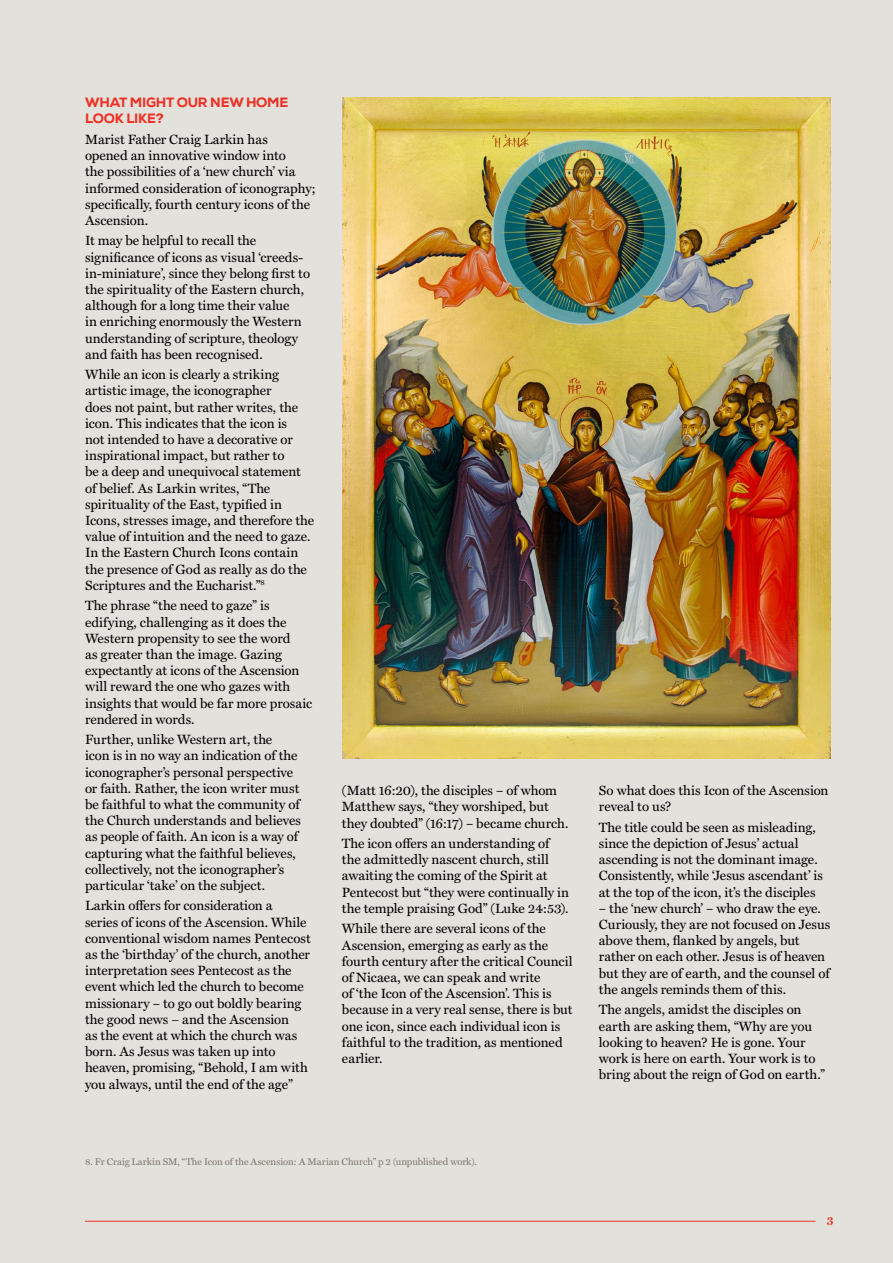
<style>
.page{position:relative;width:893px;height:1263px;background:#e3e1dc}
.page>*{position:absolute;margin:0;border:0;box-sizing:border-box;transform-origin:0 0}
._19_Body{font:13.5px/16.2px "Miller Text";color:#000}
._14_Subheading_-_L1{font:800 13.5px/16.2px "Nexa";letter-spacing:-.015em;color:#ee3124}
._25_Page_number{font:700 11.25px "Miller Text";color:#ee3124}
.TABLE__REFERENCE{font:9.75px "Miller Text";color:#7f776f}
</style>
<div class="page">
<hr style="left:85px;top:1221px;width:731px;height:1px;background:#ee3124">
<img style="left:342px;top:98px;width:488px;height:661px">
<p class="_14_Subheading_-_L1" style="left:85px;top:95px;width:205px">WHAT MIGHT OUR NEW HOME<br>LOOK LIKE?</p>
<p class="_19_Body" style="left:85px;top:130px;width:233px">Marist Father Craig Larkin has<br>opened an innovative window into<br>the possibilities of a ‘new church’ via informed consideration of iconography; specifically, fourth century icons of the Ascension.</p>
<p class="_19_Body" style="left:85px;top:232px;width:227px">It may be helpful to recall the significance of icons as visual ‘creeds&shy;in-miniature’, since they belong first to the spirituality of the Eastern church, although for a long time their value<br>in enriching enormously the Western understanding of scripture, theology and faith has been recognised.</p>
<p class="_19_Body" style="left:85px;top:366px;width:231px">While an icon is clearly a striking artistic image, the iconographer<br>does not paint, but rather writes, the icon. This indicates that the icon is<br>not intended to have a decorative or inspirational impact, but rather to<br>be a deep and unequivocal statement of belief. As Larkin writes, “The spirituality of the East, typified in Icons, stresses image, and therefore the value of intuition and the need to gaze.<br>In the Eastern Church Icons contain the presence of God as really as do the Scriptures and the Eucharist.”<sup>8</sup></p>
<p class="_19_Body" style="left:85px;top:597px;width:229px">The phrase “the need to gaze” is edifying, challenging as it does the<br>Western propensity to see the word<br>as greater than the image. Gazing expectantly at icons of the Ascension will reward the one who gazes with insights that would be far more prosaic rendered in words.</p>
<p class="_19_Body" style="left:85px;top:730px;width:218px">Further, unlike Western art, the<br>icon is in no way an indication of the iconographer’s personal perspective or faith. Rather, the icon writer must be faithful to what the community of the Church understands and believes as people of faith. An icon is a way of capturing what the faithful believes, collectively, not the iconographer’s particular ‘take’ on the subject.</p>
<p class="_19_Body" style="left:85px;top:897px;width:227px">Larkin offers for consideration a<br>series of icons of the Ascension. While conventional wisdom names Pentecost as the ‘birthday’ of the church, another interpretation sees Pentecost as the event which led the church to become missionary – to go out boldly bearing the good news − and the Ascension<br>as the event at which the church was born. As Jesus was taken up into heaven, promising, “Behold, I am with you always, until the end of the age”</p>
<p class="_19_Body" style="left:342px;top:781px;width:228px">(Matt 16:20), the disciples – of whom<br>Matthew says, “they worshiped, but they doubted” (16:17) – became church.</p>
<p class="_19_Body" style="left:342px;top:834px;width:229px">The icon offers an understanding of the admittedly nascent church, still awaiting the coming of the Spirit at Pentecost but “they were continually in the temple praising God” (Luke 24:53).</p>
<p class="_19_Body" style="left:342px;top:920px;width:232px">While there are several icons of the Ascension, emerging as early as the fourth century after the critical Council of Nicaea, we can speak and write<br>of ‘the Icon of the Ascension’. This is because in a very real sense, there is but one icon, since each individual icon is faithful to the tradition, as mentioned earlier.</p>
<p class="_19_Body" style="left:599px;top:781px;width:231px">So what does this Icon of the Ascension reveal to us?</p>
<p class="_19_Body" style="left:599px;top:818px;width:226px">The title could be seen as misleading, since the depiction of Jesus’ actual ascending is not the dominant image.<br>Consistently, while ‘Jesus ascendant’ is at the top of the icon, it’s the disciples</p>
<p class="_19_Body" style="left:599px;top:899px;width:233px">– the ‘new church’ – who draw the eye.<br>Curiously, they are not focused on Jesus above them, flanked by angels, but rather on each other. Jesus is of heaven but they are of earth, and the counsel of the angels reminds them of this.</p>
<p class="_19_Body" style="left:599px;top:1001px;width:227px">The angels, amidst the disciples on earth are asking them, “Why are you looking to heaven? He is gone. Your work is here on earth. Your work is to bring about the reign of God on earth.”</p>
<p class="TABLE__REFERENCE" style="left:85px;top:1154px;width:393px">8. Fr Craig Larkin SM, “The Icon of the Ascension: A Marian Church” p 2 (unpublished work).</p>
<p class="_25_Page_number" style="left:827px;top:1212px;width:8px">3</p>
</div>
